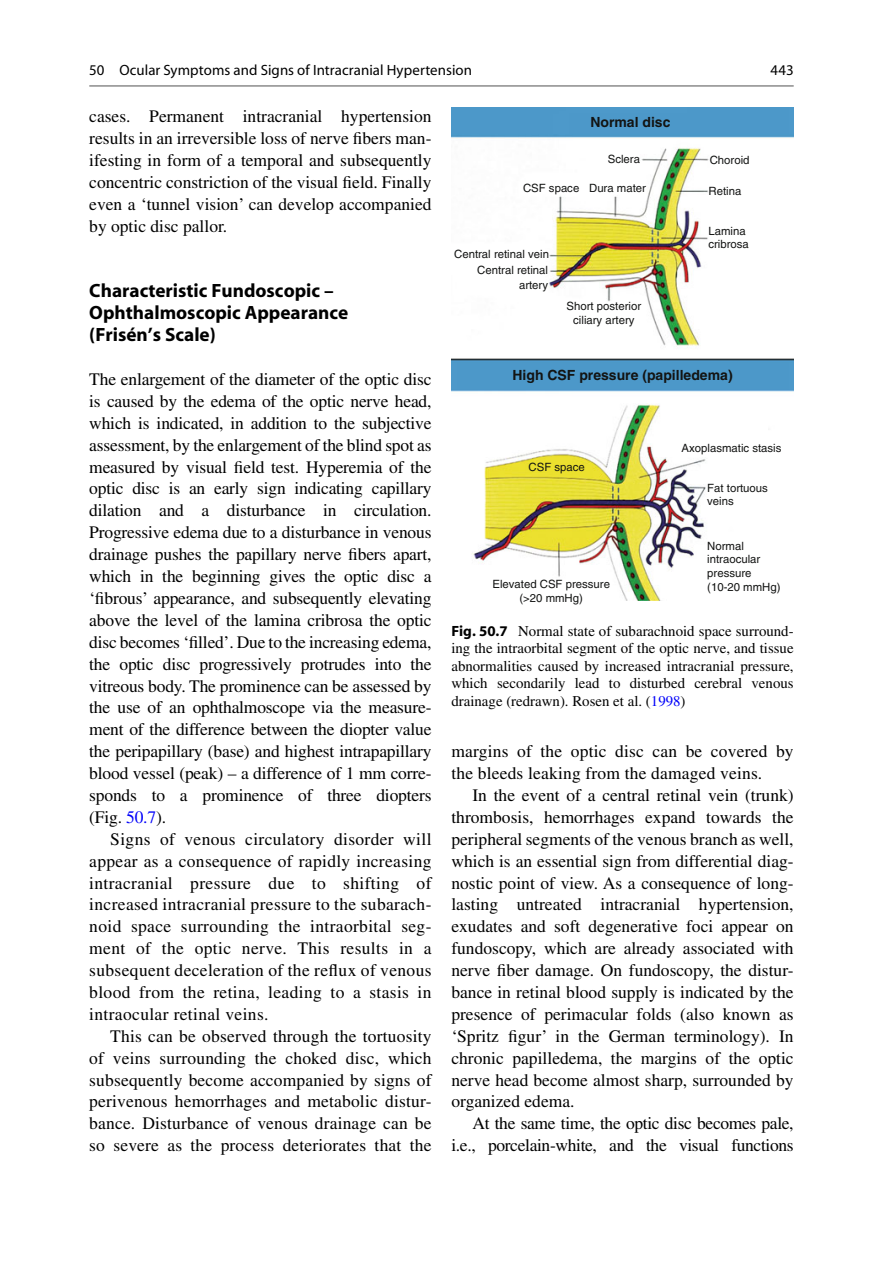
<style>
.page{position:relative;width:883px;height:1261px;background:#fff}
.page>*{position:absolute;margin:0;border:0;box-sizing:border-box;transform-origin:0 0}
.t1{font:700 19.25px/21.9px "Wykgbl Myriad";color:#000}
.t2{font:17.5px/21.9px "Svjrdj Times";color:#000;text-align:justify}
.t3{font:17.5px/21.9px "Svjrdj Times";letter-spacing:-.02em;color:#000;text-align:right}
.t4{font:14.88px/17.5px "Svjrdj Times";color:#000;text-align:justify}
.t5{font:14.88px "Bxjhtd Myriad";letter-spacing:.005em;color:#000}
.t6{font:700 14px "Smypmt Helvetica";color:#131413}
.t7{font:11.38px/13.7px "Wvqvsg Helvetica";color:#131413}
.s1{color:#0000fa}
.s2{font-family:"Wykgbl Myriad";font-weight:700}
</style>
<div class="page">
<img style="left:451px;top:107px;width:343px;height:493px">
<hr style="left:89px;top:85px;width:705px;height:2px;background:#9c9c9c">
<p class="t5" style="left:89px;top:64px;width:384px">50 Ocular Symptoms and Signs of Intracranial Hypertension</p>
<p class="t5" style="left:771px;top:64px;width:25px">443</p>
<p class="t2" style="left:89px;top:107px;width:344px">cases. Permanent intracranial hypertension results in an irreversible loss of nerve fibers man&shy;ifesting in form of a temporal and subsequently concentric constriction of the visual field. Finally even a ‘tunnel vision’ can develop accompanied by optic disc pallor.</p>
<p class="t1" style="left:89px;top:281px;width:261px">Characteristic Fundoscopic –<br>Ophthalmoscopic Appearance (Frisén’s Scale)</p>
<p class="t2" style="left:89px;top:370px;width:344px">The enlargement of the diameter of the optic disc is caused by the edema of the optic nerve head, which is indicated, in addition to the subjective assessment, by the enlargement of the blind spot as measured by visual field test. Hyperemia of the optic disc is an early sign indicating capillary dilation and a disturbance in circulation.<br>Progressive edema due to a disturbance in venous drainage pushes the papillary nerve fibers apart, which in the beginning gives the optic disc a ‘fibrous’ appearance, and subsequently elevating above the level of the lamina cribrosa the optic disc becomes ‘filled’. Due to the increasing edema, the optic disc progressively protrudes into the vitreous body. The prominence can be assessed by the use of an ophthalmoscope via the measure&shy;ment of the difference between the diopter value the peripapillary (base) and highest intrapapillary blood vessel (peak) – a difference of 1 mm corre&shy;sponds to a prominence of three diopters (Fig. <span class="s1">50.7</span> ).</p>
<p class="t2" style="left:89px;top:829px;width:344px;text-indent:21px">Signs of venous circulatory disorder will appear as a consequence of rapidly increasing intracranial pressure due to shifting of increased intracranial pressure to the subarach&shy;noid space surrounding the intraorbital seg&shy;ment of the optic nerve. This results in a subsequent deceleration of the reflux of venous blood from the retina, leading to a stasis in intraocular retinal veins.</p>
<p class="t2" style="left:89px;top:1026px;width:344px;text-indent:21px">This can be observed through the tortuosity of veins surrounding the choked disc, which subsequently become accompanied by signs of perivenous hemorrhages and metabolic distur&shy;bance. Disturbance of venous drainage can be so severe as the process deteriorates that the</p>
<p class="t6" style="left:590px;top:116px;width:82px">Normal disc</p>
<p class="t7" style="left:608px;top:153px;width:34px">Sclera</p>
<p class="t7" style="left:710px;top:154px;width:41px">Choroid</p>
<p class="t7" style="left:709px;top:185px;width:34px">Retina</p>
<p class="t7" style="left:709px;top:225px;width:42px">Lamina cribrosa</p>
<p class="t7" style="left:523px;top:182px;width:124px">CSF space Dura mater</p>
<p class="t7" style="left:454px;top:247px;width:96px;line-height:15.6px;text-align:right">Central retinal vein<br>Central retinal artery</p>
<p class="t7" style="left:567px;top:300px;width:76px;text-align:center">Short posterior ciliary artery</p>
<p class="t6" style="left:513px;top:369px;width:222px">High CSF pressure (papilledema)</p>
<p class="t7" style="left:529px;top:461px;width:58px">CSF space</p>
<p class="t7" style="left:492px;top:578px;width:119px;text-align:center">Elevated CSF pressure (&gt;20 mmHg)</p>
<p class="t7" style="left:682px;top:442px;width:101px">Axoplasmatic stasis</p>
<p class="t7" style="left:707px;top:482px;width:62px">Fat tortuous veins</p>
<p class="t7" style="left:707px;top:539px;width:75px">Normal intraocular pressure (10-20 mmHg)</p>
<p class="t4" style="left:451px;top:623px;width:344px"><span class="s2">Fig. 50.7</span> Normal state of subarachnoid space surround&shy;ing the intraorbital segment of the optic nerve, and tissue abnormalities caused by increased intracranial pressure, which secondarily lead to disturbed cerebral venous drainage (redrawn). Rosen et al. ( <span class="s1">1998</span> )</p>
<p class="t2" style="left:451px;top:741px;width:344px">margins of the optic disc can be covered by the bleeds leaking from the damaged veins.</p>
<p class="t2" style="left:451px;top:785px;width:344px;text-indent:21px">In the event of a central retinal vein (trunk) thrombosis, hemorrhages expand towards the peripheral segments of the venous branch as well, which is an essential sign from differential diag&shy;nostic point of view. As a consequence of long&shy;lasting untreated intracranial hypertension, exudates and soft degenerative foci appear on fundoscopy, which are already associated with nerve fiber damage. On fundoscopy, the distur&shy;bance in retinal blood supply is indicated by the presence of perimacular folds (also known as ‘Spritz figur’ in the German terminology). In chronic papilledema, the margins of the optic nerve head become almost sharp, surrounded by organized edema.</p>
<p class="t3" style="left:451px;top:1113px;width:344px">At the same time, the optic disc becomes pale, i.e., porcelain-white, and the visual functions</p>
</div>
